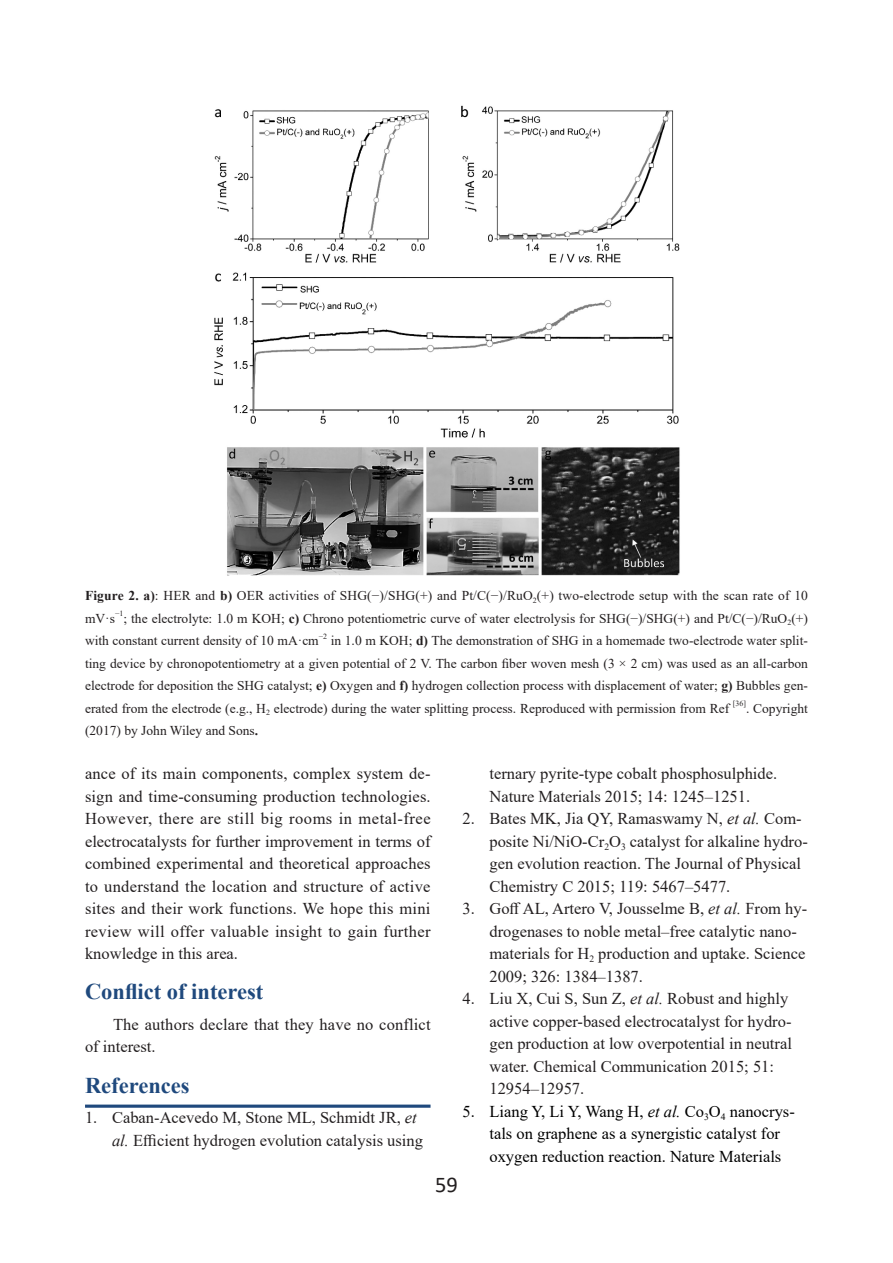
<style>
.page{position:relative;width:893px;height:1263px;background:#fff}
.page>*{position:absolute;margin:0;border:0;box-sizing:border-box;transform-origin:0 0}
.heading_1{font:700 22.5px "Times New Roman";color:#1f497d}
.t1{font:22.5px "Calibri";color:#231f20}
.paragraph{font:16.5px/22.5px "Times New Roman";color:#231f20}
.t2{font:16.5px/22.5px "Times New Roman";color:#000}
.figure_and_table{font:13.5px/22.5px "Times New Roman";color:#231f20}
.figure_and_table-2{font:7.8px "Times New Roman";color:#231f20}
.s1{font-weight:700}
.s2{font-style:italic}
</style>
<div class="page">
<img style="left:214px;top:105px;width:466px;height:471px">
<svg style="left:85px;top:1104px;width:346px;height:4px"></svg>
<p class="figure_and_table" style="left:85px;top:584px;width:724px"><span class="s1">Figure 2. a)</span>: HER and <span class="s1">b)</span> OER activities of SHG(−)/SHG(+) and Pt/C(−)/RuO<sub>2</sub>(+) two-electrode setup with the scan rate of 10 mV·s</p>
<p class="figure_and_table-2" style="left:115px;top:608px;width:10px">−1</p>
<p class="figure_and_table" style="left:85px;top:606px;width:724px;text-indent:38px">; the electrolyte: 1.0 m KOH; <span class="s1">c)</span> Chrono potentiometric curve of water electrolysis for SHG(−)/SHG(+) and Pt/C(−)/RuO<sub>2</sub>(+) with constant current density of 10 mA·cm</p>
<p class="figure_and_table-2" style="left:319px;top:631px;width:10px">−2</p>
<p class="figure_and_table" style="left:85px;top:629px;width:724px;text-align:justify;text-indent:246px">in 1.0 m KOH; <span class="s1">d)</span> The demonstration of SHG in a homemade two-electrode water split&shy;ting device by chronopotentiometry at a given potential of 2 V. The carbon fiber woven mesh (3 × 2 cm) was used as an all-carbon electrode for deposition the SHG catalyst; <span class="s1">e)</span> Oxygen and <span class="s1">f)</span> hydrogen collection process with displacement of water; <span class="s1">g)</span> Bubbles gen&shy;erated from the electrode (e.g., H<sub>2</sub> electrode) during the water splitting process. Reproduced with permission from Ref</p>
<p class="figure_and_table-2" style="left:733px;top:698px;width:15px">[36]</p>
<p class="figure_and_table" style="left:746px;top:696px;width:63px">. Copyright</p>
<p class="figure_and_table" style="left:85px;top:719px;width:175px">(2017) by John Wiley and Sons<span class="s1">.</span></p>
<p class="paragraph" style="left:85px;top:762px;width:347px;text-align:justify">ance of its main components, complex system de&shy;sign and time-consuming production technologies.<br>However, there are still big rooms in metal-free electrocatalysts for further improvement in terms of combined experimental and theoretical approaches to understand the location and structure of active sites and their work functions. We hope this mini review will offer valuable insight to gain further knowledge in this area.</p>
<p class="heading_1" style="left:85px;top:976px;width:180px">Conflict of interest</p>
<p class="paragraph" style="left:85px;top:1013px;width:347px;text-indent:28px">The authors declare that they have no conflict of interest.</p>
<p class="heading_1" style="left:85px;top:1069px;width:106px">References</p>
<p class="paragraph" style="left:112px;top:1106px;width:312px;text-indent:-27px">1. Caban-Acevedo M, Stone ML, Schmidt JR, <span class="s2">et al.</span> Effi cient hydrogen evolution catalysis using</p>
<p class="paragraph" style="left:489px;top:762px;width:289px">ternary pyrite-type cobalt phosphosulphide.<br>Nature Materials 2015; 14: 1245–1251.</p>
<p class="paragraph" style="left:489px;top:807px;width:320px;text-indent:-27px">2. Bates MK, Jia QY, Ramaswamy N, <span class="s2">et al.</span> Com&shy;posite Ni/NiO-Cr<sub>2</sub>O<sub>3</sub> catalyst for alkaline hydro&shy;gen evolution reaction. The Journal of Physical Chemistry C 2015; 119: 5467–5477.</p>
<p class="paragraph" style="left:489px;top:897px;width:319px;text-indent:-27px">3. Goff AL, Artero V, Jousselme B, <span class="s2">et al.</span> From hy&shy;drogenases to noble metal–free catalytic nano&shy;materials for H<sub>2</sub> production and uptake. Science 2009; 326: 1384–1387.</p>
<p class="paragraph" style="left:489px;top:987px;width:304px;text-indent:-27px">4. Liu X, Cui S, Sun Z, <span class="s2">et al.</span> Robust and highly active copper-based electrocatalyst for hydro&shy;gen production at low overpotential in neutral water. Chemical Communication 2015; 51:<br>12954–12957.</p>
<p class="t2" style="left:489px;top:1099px;width:307px;text-indent:-27px">5. Liang Y, Li Y, Wang H, <span class="s2">et al.</span> Co<sub>3</sub>O<sub>4</sub> nanocrys&shy;tals on graphene as a synergistic catalyst for oxygen reduction reaction. Nature Materials</p>
<h1 class="t1" style="left:435px;top:1169px;width:24px">59</h1>
</div>
